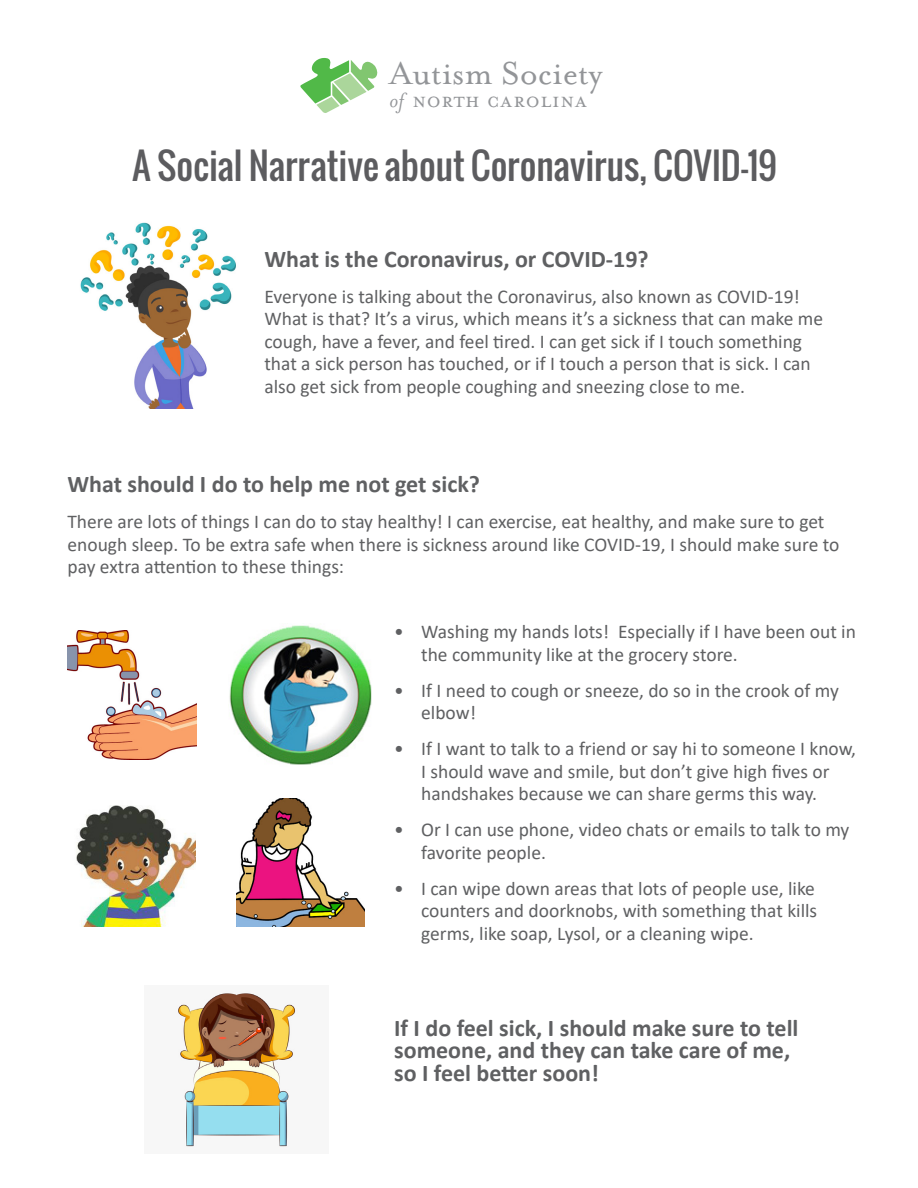
<style>
.page{position:relative;width:918px;height:1188px;background:#fff}
.page>*{position:absolute;margin:0;border:0;box-sizing:border-box;transform-origin:0 0}
.t1{font:36.45px "Mrs Eaves Roman";color:#939598}
.t2{font:36px "Oswald";color:#5c5c5f}
.t3{font:700 24px/22.5px "Calibri";color:#5f6062}
.t4{font:23.55px "Mrs Eaves Small Caps";letter-spacing:.04em;color:#939598}
.t5{font:19.5px/22.5px "Calibri";color:#5f6062}
.s1{font-family:"Mrs Eaves";font-style:italic}
</style>
<div class="page">
<svg style="left:300px;top:58px;width:78px;height:55px"></svg>
<img style="left:80px;top:222px;width:156px;height:186px">
<img style="left:68px;top:631px;width:129px;height:129px">
<img style="left:229px;top:625px;width:143px;height:140px">
<img style="left:237px;top:798px;width:127px;height:128px">
<img style="left:76px;top:805px;width:119px;height:121px">
<img style="left:178px;top:993px;width:118px;height:154px">
<p class="t1" style="left:390px;top:54px;width:214px">Autism Society</p>
<p class="t4" style="left:390px;top:87px;width:199px"><span class="s1">of</span> north carolina</p>
<p class="t2" style="left:133px;top:139px;width:646px">A Social Narrative about Coronavirus, COVID-19</p>
<p class="t3" style="left:264px;top:247px;width:386px">What is the Coronavirus, or COVID-19?</p>
<p class="t5" style="left:264px;top:285px;width:560px">Everyone is talking about the Coronavirus, also known as COVID-19!<br>What is that? It’s a virus, which means it’s a sickness that can make me cough, have a fever, and feel tired. I can get sick if I touch something that a sick person has touched, or if I touch a person that is sick. I can also get sick from people coughing and sneezing close to me.</p>
<p class="t3" style="left:68px;top:473px;width:414px">What should I do to help me not get sick?</p>
<p class="t5" style="left:68px;top:510px;width:773px">There are lots of things I can do to stay healthy! I can exercise, eat healthy, and make sure to get enough sleep. To be extra safe when there is sickness around like COVID-19, I should make sure to pay extra attention to these things:</p>
<p class="t5" style="left:421px;top:620px;width:436px;text-indent:-27px">• Washing my hands lots! Especially if I have been out in the community like at the grocery store.</p>
<p class="t5" style="left:421px;top:679px;width:419px;text-indent:-27px">• If I need to cough or sneeze, do so in the crook of my elbow!</p>
<p class="t5" style="left:421px;top:737px;width:436px;text-indent:-27px">• If I want to talk to a friend or say hi to someone I know,<br>I should wave and smile, but don’t give high fives or handshakes because we can share germs this way.</p>
<p class="t5" style="left:421px;top:818px;width:430px;text-indent:-27px">• Or I can use phone, video chats or emails to talk to my favorite people.</p>
<p class="t5" style="left:421px;top:877px;width:398px;text-align:justify;text-indent:-27px">• I can wipe down areas that lots of people use, like counters and doorknobs, with something that kills germs, like soap, Lysol, or a cleaning wipe.</p>
<p class="t3" style="left:394px;top:1016px;width:406px">If I do feel sick, I should make sure to tell someone, and they can take care of me, so I feel better soon!</p>
</div>
